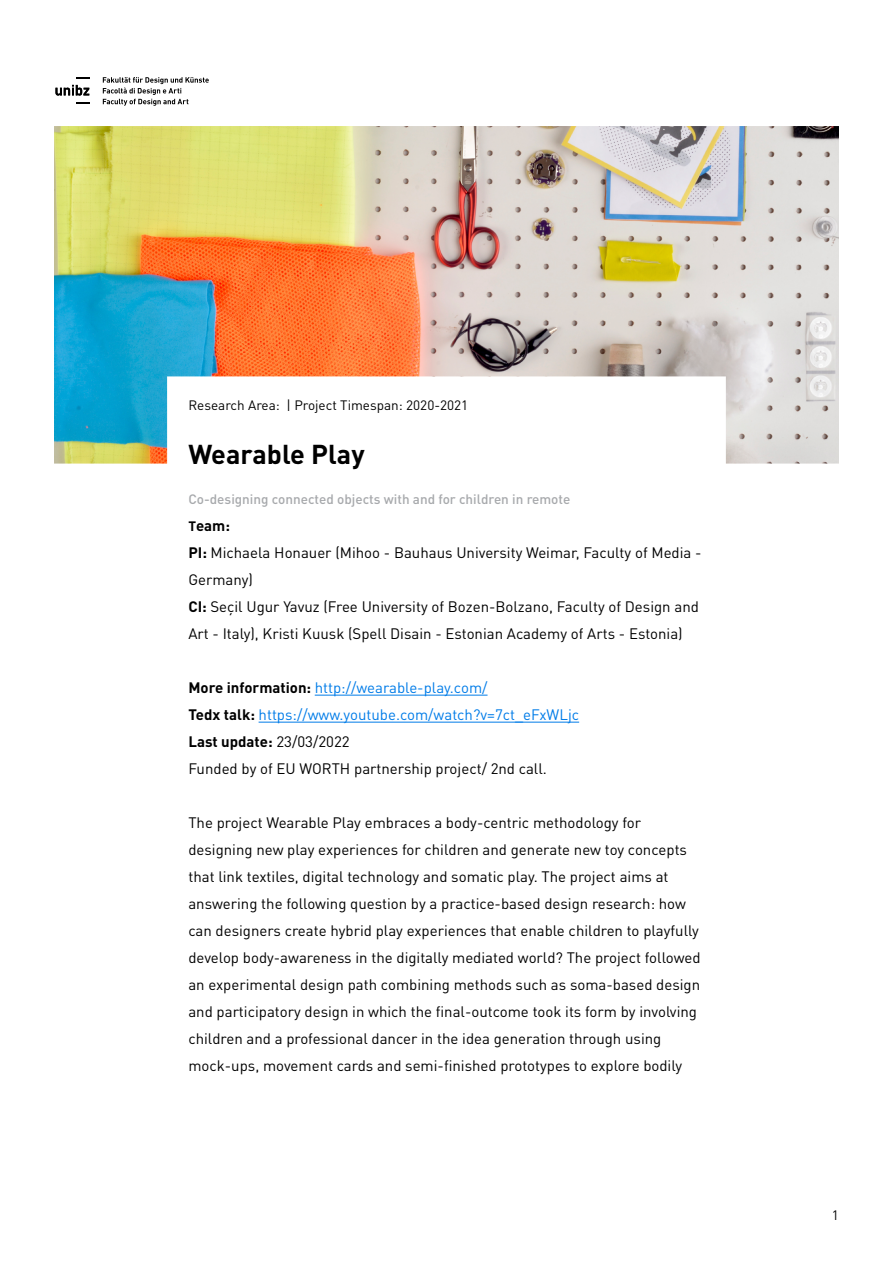
<style>
.page{position:relative;width:893px;height:1263px;background:#fff}
.page>*{position:absolute;margin:0;border:0;box-sizing:border-box;transform-origin:0 0}
.t1{font:700 27px "DINOT";color:#000}
.t2{font:15px/27px "DINOT";color:#000}
.t3{font:15px/27px "DINOT";color:#007ce8}
.t4{font:500 13.5px "DINOT";color:#a7a9ac}
.t5{font:13.5px "DINOT";color:#000}
.s1{font-weight:700;font-size:13.5px}
.s2{font-weight:700}
.s3{font-weight:700;color:#000}
.s4{color:#000}
</style>
<div class="page">
<hr style="left:315px;top:695px;width:173px;height:1px;background:#007ce8">
<hr style="left:259px;top:722px;width:320px;height:1px;background:#007ce8">
<svg style="left:76px;top:77px;width:13px;height:2px"></svg>
<svg style="left:76px;top:102px;width:13px;height:2px"></svg>
<svg style="left:56px;top:85px;width:33px;height:11px"></svg>
<svg style="left:103px;top:77px;width:106px;height:29px"></svg>
<img style="left:54px;top:126px;width:785px;height:338px">
<p class="t5" style="left:188px;top:395px;width:281px">Research Area: | Project Timespan: 2020-2021</p>
<h1 class="t1" style="left:188px;top:435px;width:178px">Wearable Play</h1>
<p class="t4" style="left:188px;top:490px;width:384px">Co-designing connected objects with and for children in remote</p>
<p class="t2" style="left:188px;top:511px;width:515px"><span class="s1">T</span><span class="s2">eam:<br>PI:</span> Michaela Honauer (Mihoo - Bauhaus University Weimar, Faculty of Media - Germany)<br><span class="s2">CI:</span> Seçil Ugur Yavuz (Free University of Bozen-Bolzano, Faculty of Design and Art - Italy), Kristi Kuusk (Spell Disain - Estonian Academy of Arts - Estonia)</p>
<p class="t3" style="left:188px;top:673px;width:392px"><span class="s3">More information:</span> http://wearable-play.com/<br><span class="s3">Tedx talk:</span> https://www.youtube.com/watch?v=7ct_eFxWLjc <span class="s3">Last update:</span> <span class="s4">23/03/2022<br>Funded by of EU WORTH partnership project/ 2nd call.</span></p>
<p class="t2" style="left:188px;top:808px;width:514px">The project Wearable Play embraces a body-centric methodology for designing new play experiences for children and generate new toy concepts that link textiles, digital technology and somatic play. The project aims at answering the following question by a practice-based design research: how can designers create hybrid play experiences that enable children to playfully develop body-awareness in the digitally mediated world? The project followed an experimental design path combining methods such as soma-based design and participatory design in which the final-outcome took its form by involving children and a professional dancer in the idea generation through using mock-ups, movement cards and semi-finished prototypes to explore bodily</p>
<p class="t5" style="left:832px;top:1205px;width:9px">1</p>
</div>
